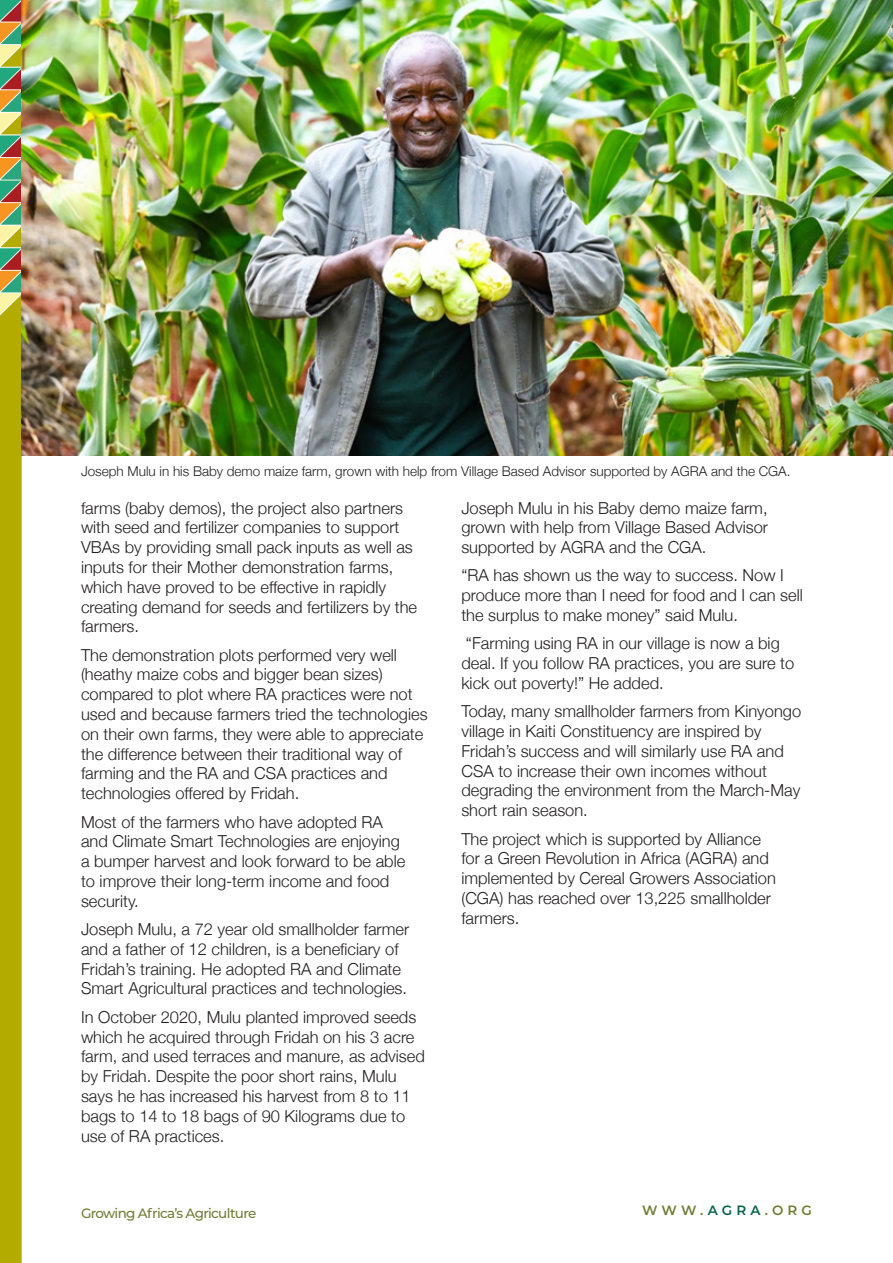
<style>
.page{position:relative;width:893px;height:1263px;background:#fff}
.page>*{position:absolute;margin:0;border:0;box-sizing:border-box;transform-origin:0 0}
.t1{font:300 16.5px/19.8px "Helvetica Neue";color:#231f20}
.t2{font:300 13.5px "Helvetica Neue";color:#231f20}
.t3{font:500 13.5px "Montserrat";letter-spacing:-.05em;color:#737c36}
.t4{font:600 13.5px "Montserrat";letter-spacing:.3em;color:#737c36}
.s1{color:#066548}
</style>
<div class="page">
<svg style="left:0;top:0;width:22px;height:1263px"></svg>
<img style="left:22px;top:0;width:871px;height:455px">
<p class="t2" style="left:81px;top:463px;width:711px">Joseph Mulu in his Baby demo maize farm, grown with help from Village Based Advisor supported by AGRA and the CGA.</p>
<p class="t1" style="left:81px;top:497px;width:338px">farms (baby demos), the project also partners with seed and fertilizer companies to support VBAs by providing small pack inputs as well as inputs for their Mother demonstration farms, which have proved to be effective in rapidly creating demand for seeds and fertilizers by the farmers.</p>
<p class="t1" style="left:81px;top:644px;width:348px">The demonstration plots performed very well (heathy maize cobs and bigger bean sizes) compared to plot where RA practices were not used and because farmers tried the technologies on their own farms, they were able to appreciate the difference between their traditional way of farming and the RA and CSA practices and technologies offered by Fridah.</p>
<p class="t1" style="left:81px;top:811px;width:326px">Most of the farmers who have adopted RA and Climate Smart Technologies are enjoying a bumper harvest and look forward to be able to improve their long-term income and food security.</p>
<p class="t1" style="left:81px;top:919px;width:330px">Joseph Mulu, a 72 year old smallholder farmer and a father of 12 children, is a beneficiary of Fridah’s training. He adopted RA and Climate Smart Agricultural practices and technologies.</p>
<p class="t1" style="left:81px;top:1007px;width:345px">In October 2020, Mulu planted improved seeds which he acquired through Fridah on his 3 acre farm, and used terraces and manure, as advised by Fridah. Despite the poor short rains, Mulu says he has increased his harvest from 8 to 11 bags to 14 to 18 bags of 90 Kilograms due to use of RA practices.</p>
<p class="t1" style="left:461px;top:497px;width:308px;text-align:justify">Joseph Mulu in his Baby demo maize farm, grown with help from Village Based Advisor supported by AGRA and the CGA.</p>
<p class="t1" style="left:461px;top:565px;width:343px">“RA has shown us the way to success. Now I produce more than I need for food and I can sell the surplus to make money” said Mulu.</p>
<p class="t1" style="left:461px;top:633px;width:334px">“Farming using RA in our village is now a big deal. If you follow RA practices, you are sure to kick out poverty!” He added.</p>
<p class="t1" style="left:461px;top:701px;width:341px">Today, many smallholder farmers from Kinyongo village in Kaiti Constituency are inspired by Fridah’s success and will similarly use RA and CSA to increase their own incomes without degrading the environment from the March-May short rain season.</p>
<p class="t1" style="left:461px;top:828px;width:316px">The project which is supported by Alliance for a Green Revolution in Africa (AGRA) and implemented by Cereal Growers Association (CGA) has reached over 13,225 smallholder farmers.</p>
<p class="t3" style="left:81px;top:1203px;width:177px">Growing Africa’s Agriculture</p>
<p class="t4" style="left:642px;top:1201px;width:171px">WWW.<span class="s1">AGRA</span>.ORG</p>
</div>
